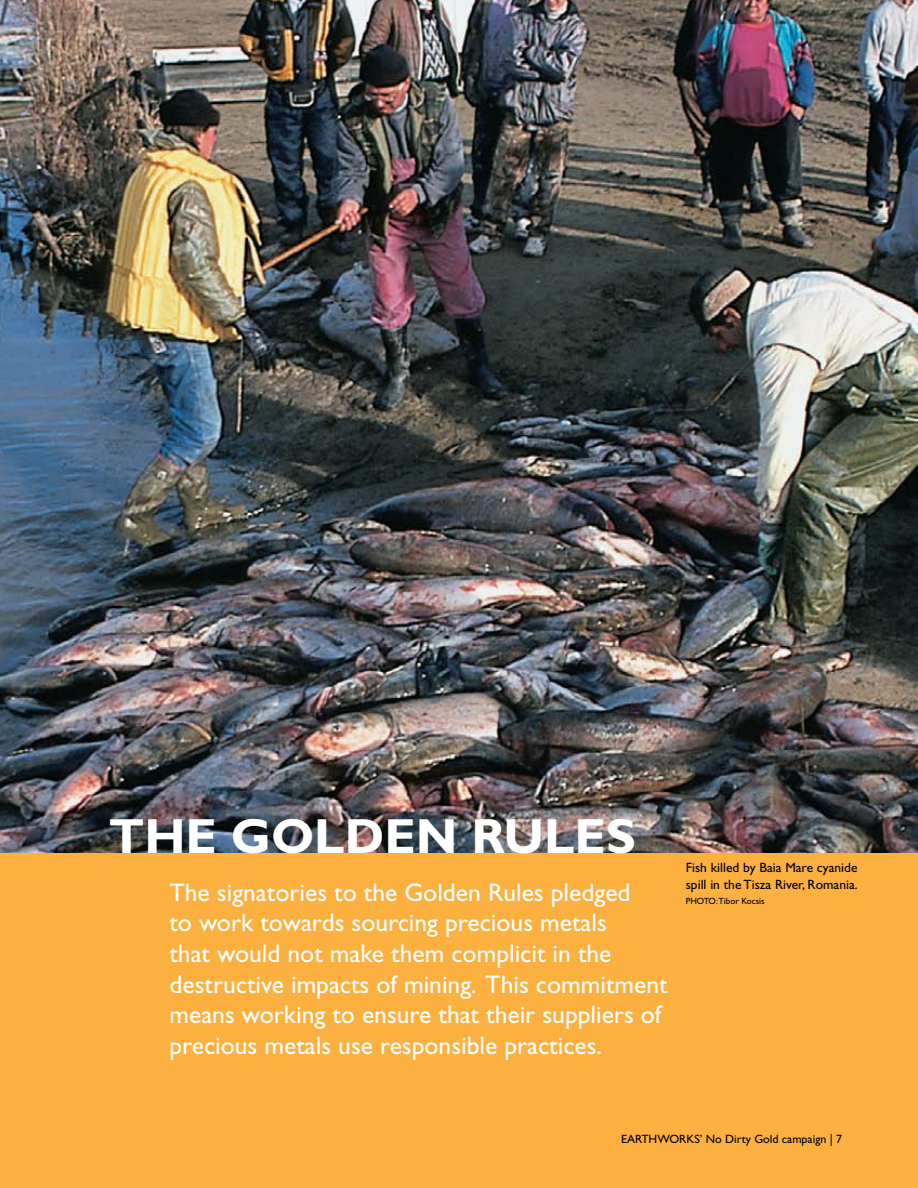
<style>
.page{position:relative;width:918px;height:1188px;background:#fff}
.page>*{position:absolute;margin:0;border:0;box-sizing:border-box;transform-origin:0 0}
.t1{font:700 49.5px "Gill Sans";color:#fff}
.t2{font:25.5px/30.6px "Gill Sans";color:#fff}
.t3{font:13.5px/17.4px "Gill Sans";color:#000}
.t4{font:12px "Gill Sans";color:#000}
.t5{font:9px "Gill Sans";color:#000}
</style>
<div class="page">
<img style="left:0;top:0;width:918px;height:854px">
<div style="left:0;top:854px;width:918px;height:334px;background:#fbb040"></div>
<h1 class="t1" style="left:109px;top:807px;width:495px">THE GOLDEN RULES</h1>
<p class="t2" style="left:170px;top:877px;width:500px">The signatories to the Golden Rules pledged<br>to work towards sourcing precious metals<br>that would not make them complicit in the destructive impacts of mining. This commitment means working to ensure that their suppliers of precious metals use responsible practices.</p>
<p class="t3" style="left:686px;top:859px;width:174px">Fish killed by Baia Mare cyanide spill in the Tisza River, Romania.</p>
<p class="t5" style="left:686px;top:896px;width:80px">PHOTO:Tibor Kocsis</p>
<p class="t4" style="left:621px;top:1132px;width:223px">EARTHWORKS’ No Dirty Gold campaign | 7</p>
</div>
